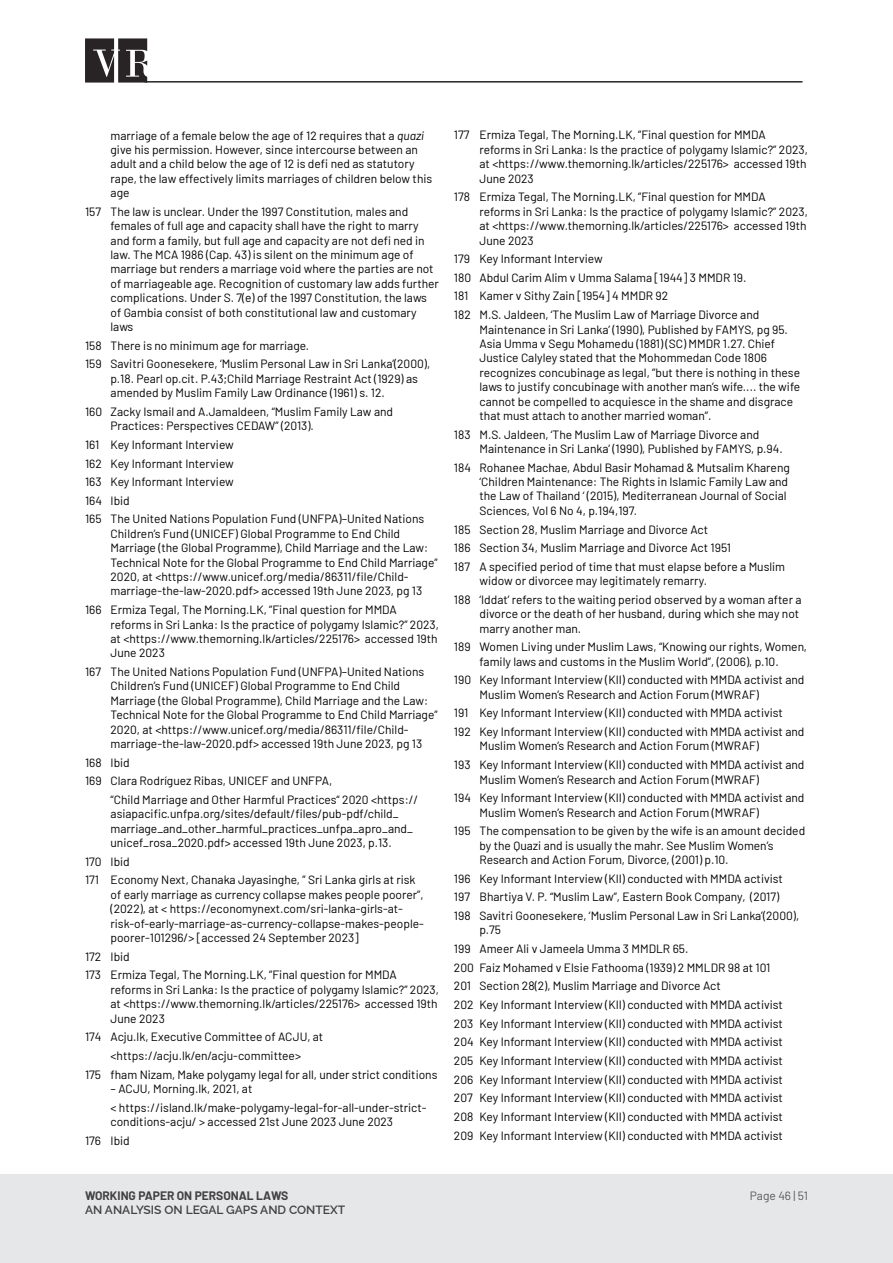
<style>
.page{position:relative;width:893px;height:1263px;background:#fff}
.page>*{position:absolute;margin:0;border:0;box-sizing:border-box;transform-origin:0 0}
.t1{font:12px/14.4px "Barlow";color:#000}
.t2{font:600 12px "Raleway";color:#414042}
.t3{font:700 12px "Barlow";color:#414042}
.t4{font:12px "Barlow";color:#58595b}
.s1{font-style:italic}
</style>
<div class="page">
<div style="left:0;top:1175px;width:893px;height:88px;background:#e6e7e8"></div>
<hr style="left:144px;top:81px;width:658px;height:2px;background:#282425">
<svg style="left:85px;top:38px;width:62px;height:45px"></svg>
<p class="t1" style="left:111px;top:127px;width:323px">marriage of a female below the age of 12 requires that a <span class="s1">quazi </span>give his permission. However, since intercourse between an adult and a child below the age of 12 is defi ned as statutory rape, the law effectively limits marriages of children below this age</p>
<p class="t1" style="left:111px;top:203px;width:330px;text-indent:-26px">157 The law is unclear. Under the 1997 Constitution, males and females of full age and capacity shall have the right to marry and form a family, but full age and capacity are not defi ned in law. The MCA 1986 (Cap. 43) is silent on the minimum age of marriage but renders a marriage void where the parties are not of marriageable age. Recognition of customary law adds further complications. Under S. 7(e) of the 1997 Constitution, the laws of Gambia consist of both constitutional law and customary laws</p>
<p class="t1" style="left:85px;top:335px;width:347px;line-height:18.6px">158 There is no minimum age for marriage.<br>159 Savitri Goonesekere, ‘Muslim Personal Law in Sri Lanka’(2000),</p>
<p class="t1" style="left:111px;top:370px;width:309px">p.18. Pearl op.cit. P.43;Child Marriage Restraint Act (1929) as amended by Muslim Family Law Ordinance (1961) s. 12.</p>
<p class="t1" style="left:111px;top:403px;width:284px;text-indent:-26px">160 Zacky Ismail and A.Jamaldeen, “Muslim Family Law and<br>Practices: Perspectives CEDAW” (2013).</p>
<p class="t1" style="left:85px;top:434px;width:341px;line-height:18.6px">161 Key Informant Interview<br>162 Key Informant Interview<br>163 Key Informant Interview<br>164 Ibid<br>165 The United Nations Population Fund (UNFPA)–United Nations</p>
<p class="t1" style="left:111px;top:525px;width:329px">Children’s Fund (UNICEF) Global Programme to End Child Marriage (the Global Programme), Child Marriage and the Law:<br>Technical Note for the Global Programme to End Child Marriage” 2020, at &lt;https://www.unicef.org/media/86311/file/Child&shy;marriage-the-law-2020.pdf&gt; accessed 19th June 2023, pg 13</p>
<p class="t1" style="left:111px;top:602px;width:330px;text-indent:-26px">166 Ermiza Tegal, The Morning.LK, ”Final question for MMDA reforms in Sri Lanka: Is the practice of polygamy Islamic?” 2023, at &lt;https://www.themorning.lk/articles/225176&gt; accessed 19th June 2023</p>
<p class="t1" style="left:111px;top:663px;width:329px;text-indent:-26px">167 The United Nations Population Fund (UNFPA)–United Nations Children’s Fund (UNICEF) Global Programme to End Child Marriage (the Global Programme), Child Marriage and the Law:<br>Technical Note for the Global Programme to End Child Marriage” 2020, at &lt;https://www.unicef.org/media/86311/file/Child&shy;marriage-the-law-2020.pdf&gt; accessed 19th June 2023, pg 13</p>
<p class="t1" style="left:85px;top:754px;width:46px">168 Ibid</p>
<p class="t1" style="left:85px;top:773px;width:249px">169 Clara Rodríguez Ribas, UNICEF and UNFPA,</p>
<p class="t1" style="left:111px;top:791px;width:309px">“Child Marriage and Other Harmful Practices“ 2020 &lt;https://</p>
<p class="t1" style="left:111px;top:806px;width:304px">asiapacific.unfpa.org/sites/default/files/pub-pdf/child_ marriage_and_other_harmful_practices_unfpa_apro_and_ unicef_rosa_2020.pdf&gt; accessed 19th June 2023, p.13.</p>
<p class="t1" style="left:85px;top:851px;width:332px;line-height:18.6px">170 Ibid<br>171 Economy Next, Chanaka Jayasinghe, ” Sri Lanka girls at risk</p>
<p class="t1" style="left:111px;top:886px;width:315px">of early marriage as currency collapse makes people poorer”, (2022), at &lt; https://economynext.com/sri-lanka-girls-at&shy;risk-of-early-marriage-as-currency-collapse-makes-people&shy;poorer-101296/&gt; [accessed 24 September 2023]</p>
<p class="t1" style="left:85px;top:946px;width:313px;line-height:18.6px">172 Ibid<br>173 Ermiza Tegal, The Morning.LK, ”Final question for MMDA</p>
<p class="t1" style="left:111px;top:981px;width:330px;text-align:justify">reforms in Sri Lanka: Is the practice of polygamy Islamic?” 2023, at &lt;https://www.themorning.lk/articles/225176&gt; accessed 19th June 2023</p>
<p class="t1" style="left:85px;top:1029px;width:240px">174 Acju.lk, Executive Committee of ACJU, at</p>
<p class="t1" style="left:111px;top:1047px;width:192px">&lt;https://acju.lk/en/acju-committee&gt;</p>
<p class="t1" style="left:85px;top:1066px;width:354px">175 fham Nizam, Make polygamy legal for all, under strict conditions</p>
<p class="t1" style="left:111px;top:1078px;width:317px;line-height:18.6px">– ACJU, Morning.lk, 2021, at<br>&lt; https://island.lk/make-polygamy-legal-for-all-under-strict-</p>
<p class="t1" style="left:85px;top:1111px;width:310px;line-height:18.6px;text-indent:26px">conditions-acju/ &gt; accessed 21st June 2023 June 2023<br>176 Ibid</p>
<p class="t1" style="left:479px;top:127px;width:330px;text-indent:-26px">177 Ermiza Tegal, The Morning.LK, ”Final question for MMDA reforms in Sri Lanka: Is the practice of polygamy Islamic?” 2023, at &lt;https://www.themorning.lk/articles/225176&gt; accessed 19th June 2023</p>
<p class="t1" style="left:479px;top:189px;width:330px;text-indent:-26px">178 Ermiza Tegal, The Morning.LK, ”Final question for MMDA reforms in Sri Lanka: Is the practice of polygamy Islamic?” 2023, at &lt;https://www.themorning.lk/articles/225176&gt; accessed 19th June 2023</p>
<p class="t1" style="left:454px;top:249px;width:307px;line-height:18.6px">179 Key Informant Interview<br>180 Abdul Carim Alim v Umma Salama [1944] 3 MMDR 19.<br>181 Kamer v Sithy Zain [1954] 4 MMDR 92<br>182 M.S. Jaldeen, ‘The Muslim Law of Marriage Divorce and</p>
<p class="t1" style="left:479px;top:321px;width:322px">Maintenance in Sri Lanka’ (1990), Published by FAMYS, pg 95.<br>Asia Umma v Segu Mohamedu (1881) (SC) MMDR 1.27. Chief Justice Calyley stated that the Mohommedan Code 1806 recognizes concubinage as legal, ’’but there is nothing in these laws to justify concubinage with another man’s wife.... the wife cannot be compelled to acquiesce in the shame and disgrace that must attach to another married woman’’.</p>
<p class="t1" style="left:479px;top:426px;width:305px;text-indent:-26px">183 M.S. Jaldeen, ‘The Muslim Law of Marriage Divorce and<br>Maintenance in Sri Lanka’ (1990), Published by FAMYS, p.94.</p>
<p class="t1" style="left:479px;top:459px;width:312px;text-indent:-26px">184 Rohanee Machae, Abdul Basir Mohamad &amp; Mutsalim Khareng ‘Children Maintenance: The Rights in Islamic Family Law and the Law of Thailand ‘ (2015), Mediterranean Journal of Social Sciences, Vol 6 No 4, p.194,197.</p>
<p class="t1" style="left:454px;top:519px;width:333px;line-height:18.6px">185 Section 28, Muslim Marriage and Divorce Act<br>186 Section 34, Muslim Marriage and Divorce Act 1951<br>187 A specified period of time that must elapse before a Muslim</p>
<p class="t1" style="left:454px;top:571px;width:349px;line-height:18.6px;text-indent:26px">widow or divorcee may legitimately remarry.<br>188 ‘Iddat’ refers to the waiting period observed by a woman after a</p>
<p class="t1" style="left:479px;top:606px;width:321px">divorce or the death of her husband, during which she may not marry another man.</p>
<p class="t1" style="left:454px;top:639px;width:355px;text-align:center">189 Women Living under Muslim Laws, “Knowing our rights, Women, family laws and customs in the Muslim World”, (2006), p.10.</p>
<p class="t1" style="left:479px;top:672px;width:326px;text-indent:-26px">190 Key Informant Interview (KII) conducted with MMDA activist and<br>Muslim Women’s Research and Action Forum (MWRAF)</p>
<p class="t1" style="left:454px;top:703px;width:352px;line-height:18.6px">191 Key Informant Interview (KII) conducted with MMDA activist<br>192 Key Informant Interview (KII) conducted with MMDA activist and</p>
<p class="t1" style="left:454px;top:736px;width:352px;line-height:18.6px;text-indent:26px">Muslim Women’s Research and Action Forum (MWRAF)<br>193 Key Informant Interview (KII) conducted with MMDA activist and</p>
<p class="t1" style="left:454px;top:769px;width:352px;line-height:18.6px;text-indent:26px">Muslim Women’s Research and Action Forum (MWRAF)<br>194 Key Informant Interview (KII) conducted with MMDA activist and</p>
<p class="t1" style="left:454px;top:802px;width:353px;line-height:18.6px;text-indent:26px">Muslim Women’s Research and Action Forum (MWRAF)<br>195 The compensation to be given by the wife is an amount decided</p>
<p class="t1" style="left:479px;top:837px;width:295px">by the Quazi and is usually the mahr. See Muslim Women’s<br>Research and Action Forum, Divorce, (2001) p.10.</p>
<p class="t1" style="left:454px;top:868px;width:347px;line-height:18.6px">196 Key Informant Interview (KII) conducted with MMDA activist<br>197 Bhartiya V. P. “Muslim Law”, Eastern Book Company, (2017)<br>198 Savitri Goonesekere, ‘Muslim Personal Law in Sri Lanka’(2000),</p>
<p class="t1" style="left:454px;top:920px;width:330px;line-height:18.6px;text-indent:26px">p.75<br>199 Ameer Ali v Jameela Umma 3 MMDLR 65.<br>200 Faiz Mohamed v Elsie Fathooma (1939) 2 MMLDR 98 at 101<br>201 Section 28(2), Muslim Marriage and Divorce Act<br>202 Key Informant Interview (KII) conducted with MMDA activist 203 Key Informant Interview (KII) conducted with MMDA activist 204 Key Informant Interview (KII) conducted with MMDA activist 205 Key Informant Interview (KII) conducted with MMDA activist 206 Key Informant Interview (KII) conducted with MMDA activist 207 Key Informant Interview (KII) conducted with MMDA activist 208 Key Informant Interview (KII) conducted with MMDA activist 209 Key Informant Interview (KII) conducted with MMDA activist</p>
<p class="t3" style="left:85px;top:1186px;width:205px">WORKING PAPER ON PERSONAL LAWS</p>
<p class="t2" style="left:85px;top:1200px;width:262px">AN ANALYSIS ON LEGAL GAPS AND CONTEXT</p>
<p class="t4" style="left:750px;top:1186px;width:60px">Page 46 | 51</p>
</div>
